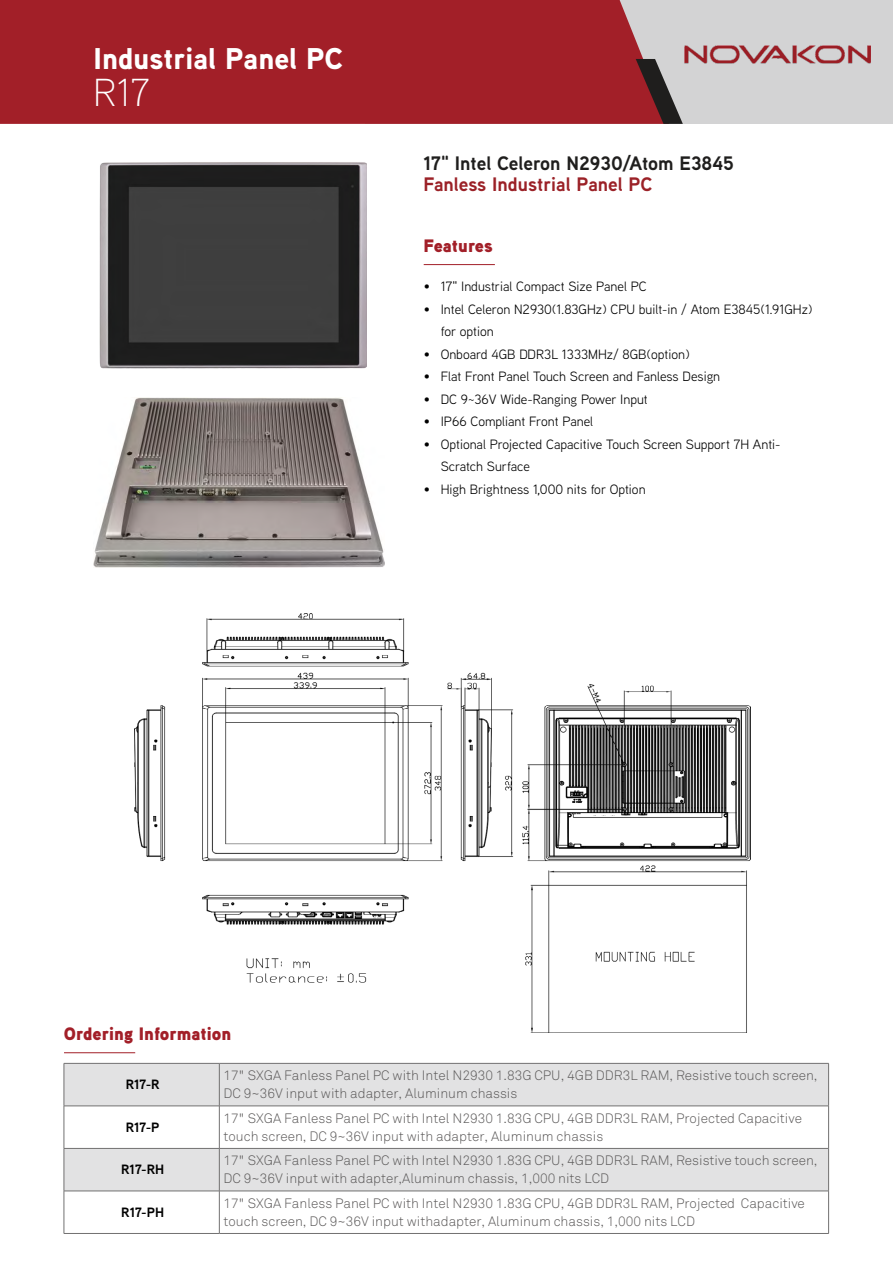
<style>
.page{position:relative;width:893px;height:1263px;background:#fff}
.page>*{position:absolute;margin:0;border:0;box-sizing:border-box;transform-origin:0 0}
.t1{font:300 39px "Aaux Next";color:#fff}
.t2{font:900 30px "Aaux Next";color:#fff}
.t3{font:700 19.5px "Aaux Next";color:#1f1e1d}
.t4{font:700 19.5px "Aaux Next";color:#9b2127}
.t5{font:900 18px "Aaux Next";color:#a21f28}
.t6{font:300 13.5px/18px "Akkurat";color:#595757}
.t7{font:13.5px/22.5px "Aaux Next";color:#000}
.t8{font:700 13.5px "Aaux Next";color:#000}
</style>
<div class="page">
<div style="left:366px;top:0;width:527px;height:124px;background:#d3d3d4"></div>
<div style="left:0;top:0;width:644px;height:124px;background:#a21f28"></div>
<svg style="left:636px;top:59px;width:47px;height:65px"></svg>
<hr style="left:424px;top:264px;width:71px;height:1px;background:#a21f28">
<img style="left:99px;top:162px;width:268px;height:207px">
<img style="left:93px;top:398px;width:292px;height:169px">
<img style="left:684px;top:45px;width:186px;height:19px">
<img style="left:134px;top:613px;width:616px;height:419px">
<svg style="left:65px;top:1064px;width:763px;height:127px;fill:#e2e2e3"></svg>
<hr style="left:64px;top:1063px;width:155px;height:1px;background:#727171">
<hr style="left:64px;top:1063px;width:1px;height:43px;background:#727171">
<hr style="left:219px;top:1063px;width:610px;height:1px;background:#727171">
<hr style="left:219px;top:1063px;width:1px;height:43px;background:#727171">
<hr style="left:828px;top:1063px;width:1px;height:43px;background:#727171">
<hr style="left:64px;top:1106px;width:155px;height:1px;background:#727171">
<hr style="left:64px;top:1106px;width:1px;height:42px;background:#727171">
<hr style="left:219px;top:1106px;width:610px;height:1px;background:#727171">
<hr style="left:219px;top:1106px;width:1px;height:42px;background:#727171">
<hr style="left:828px;top:1106px;width:1px;height:42px;background:#727171">
<hr style="left:64px;top:1148px;width:155px;height:1px;background:#727171">
<hr style="left:64px;top:1148px;width:1px;height:43px;background:#727171">
<hr style="left:219px;top:1148px;width:610px;height:1px;background:#727171">
<hr style="left:219px;top:1148px;width:1px;height:43px;background:#727171">
<hr style="left:828px;top:1148px;width:1px;height:43px;background:#727171">
<hr style="left:64px;top:1191px;width:155px;height:1px;background:#727171">
<hr style="left:64px;top:1191px;width:1px;height:42px;background:#727171">
<hr style="left:219px;top:1191px;width:610px;height:1px;background:#727171">
<hr style="left:219px;top:1191px;width:1px;height:42px;background:#727171">
<hr style="left:828px;top:1191px;width:1px;height:42px;background:#727171">
<hr style="left:64px;top:1233px;width:155px;height:1px;background:#727171">
<hr style="left:219px;top:1233px;width:610px;height:1px;background:#727171">
<hr style="left:64px;top:1052px;width:71px;height:1px;background:#a21f28">
<h2 class="t2" style="left:94px;top:38px;width:251px">Industrial Panel PC</h2>
<h1 class="t1" style="left:94px;top:67px;width:58px">R17</h1>
<h3 class="t3" style="left:423px;top:150px;width:312px">17" Intel Celeron N2930/Atom E3845</h3>
<h3 class="t4" style="left:423px;top:171px;width:230px">Fanless Industrial Panel PC</h3>
<h3 class="t5" style="left:423px;top:233px;width:71px">Features</h3>
<p class="t7" style="left:424px;top:275px;width:225px">• 17" Industrial Compact Size Panel PC</p>
<p class="t7" style="left:441px;top:297px;width:373px;text-indent:-17px">• Intel Celeron N2930(1.83GHz) CPU built-in / Atom E3845(1.91GHz) for option</p>
<p class="t7" style="left:424px;top:342px;width:267px">• Onboard 4GB DDR3L 1333MHz/ 8GB(option)</p>
<p class="t7" style="left:424px;top:365px;width:298px">• Flat Front Panel Touch Screen and Fanless Design</p>
<p class="t7" style="left:424px;top:387px;width:226px">• DC 9~36V Wide-Ranging Power Input</p>
<p class="t7" style="left:424px;top:410px;width:171px">• IP66 Compliant Front Panel</p>
<p class="t7" style="left:441px;top:432px;width:341px;text-indent:-17px">• Optional Projected Capacitive Touch Screen Support 7H Anti-<br>Scratch Surface</p>
<p class="t7" style="left:424px;top:477px;width:223px">• High Brightness 1,000 nits for Option</p>
<h3 class="t5" style="left:64px;top:1021px;width:169px">Ordering Information</h3>
<p class="t8" style="left:126px;top:1075px;width:35px">R17-R</p>
<p class="t6" style="left:224px;top:1067px;width:595px">17" SXGA Fanless Panel PC with Intel N2930 1.83G CPU, 4GB DDR3L RAM, Resistive touch screen,<br>DC 9~36V input with adapter, Aluminum chassis</p>
<p class="t8" style="left:126px;top:1117px;width:35px">R17-P</p>
<p class="t6" style="left:224px;top:1109px;width:580px">17" SXGA Fanless Panel PC with Intel N2930 1.83G CPU, 4GB DDR3L RAM, Projected Capacitive touch screen, DC 9~36V input with adapter, Aluminum chassis</p>
<p class="t8" style="left:121px;top:1160px;width:45px">R17-RH</p>
<p class="t6" style="left:224px;top:1152px;width:595px">17" SXGA Fanless Panel PC with Intel N2930 1.83G CPU, 4GB DDR3L RAM, Resistive touch screen,<br>DC 9~36V input with adapter,Aluminum chassis, 1,000 nits LCD</p>
<p class="t8" style="left:121px;top:1203px;width:44px">R17-PH</p>
<p class="t6" style="left:224px;top:1194px;width:583px">17" SXGA Fanless Panel PC with Intel N2930 1.83G CPU, 4GB DDR3L RAM, Projected Capacitive touch screen, DC 9~36V input withadapter, Aluminum chassis, 1,000 nits LCD</p>
</div>
